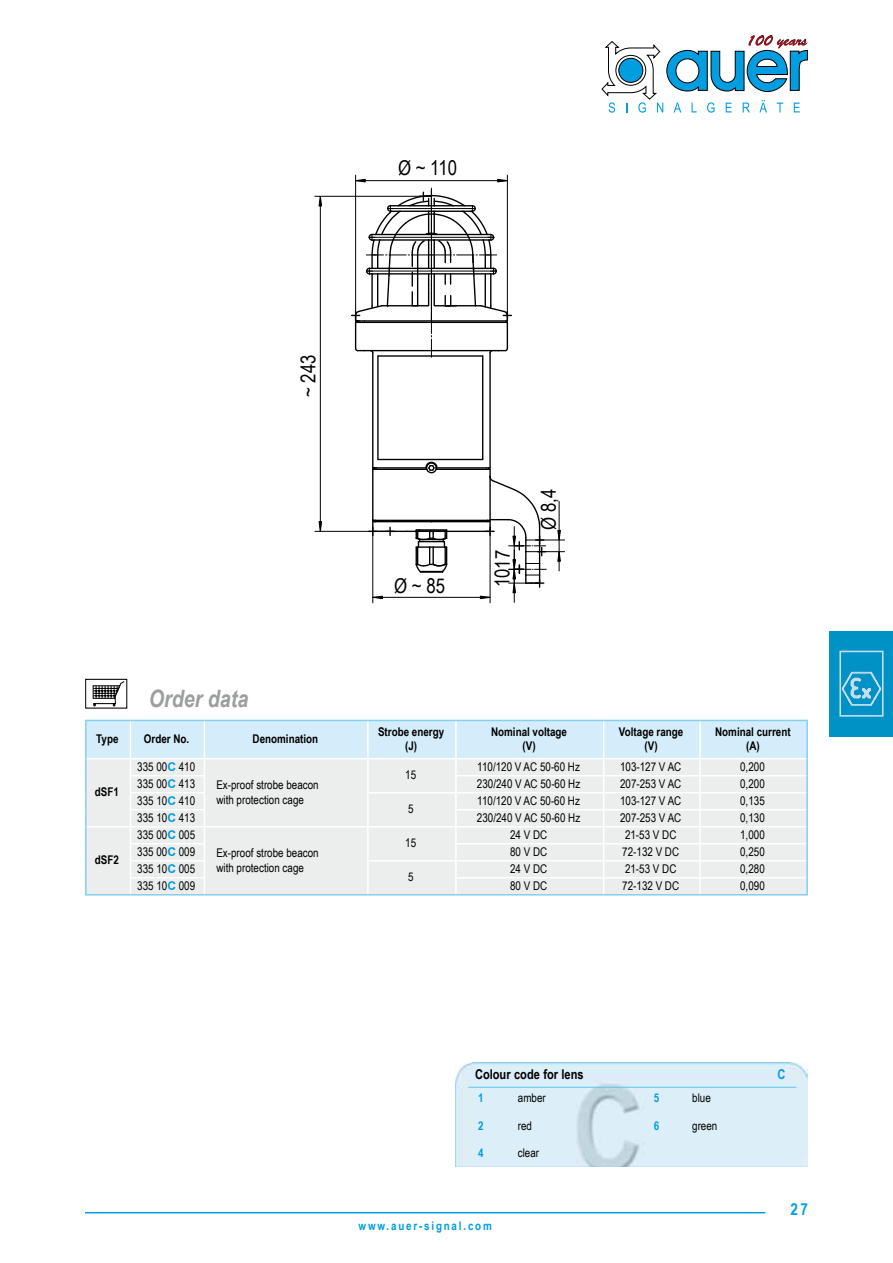
<style>
.page{position:relative;width:893px;height:1263px;background:#fff}
.page>*{position:absolute;margin:0;border:0;box-sizing:border-box;transform-origin:0 0}
.t1{font:italic 700 24px "Arial Narrow";color:#9c9e9f}
.t2{font:20.4px "Arial Narrow";color:#000}
.t3{font:700 16.5px "Arial Narrow";color:#009ee0}
.t4{font:700 13.5px "Arial Narrow";color:#000}
.t5{font:700 13.5px "Arial Narrow";color:#009ee0}
.t6{font:12px/14.4px "Arial Narrow";color:#000}
.t7{font:700 12px/14.4px "Arial Narrow";color:#000;text-align:center}
.t8{font:700 12px "Arial Narrow";letter-spacing:.15em;color:#009ee0}
.s1{font-family:"Arial";font-weight:700;color:#009ee0}
</style>
<div class="page">
<hr style="left:85px;top:1212px;width:680px;height:1px;background:#009ee0">
<svg style="left:601px;top:35px;width:207px;height:78px"></svg>
<div style="left:829px;top:631px;width:64px;height:106px;background:#0092c4"></div>
<svg style="left:842px;top:671px;width:38px;height:35px"></svg>
<div style="left:839px;top:651px;width:44px;height:66px;border:2px solid #c5deed"></div>
<hr style="left:377px;top:356px;width:2px;height:103px;background:#000">
<hr style="left:482px;top:356px;width:1px;height:103px;background:#000">
<hr style="left:372px;top:469px;width:1px;height:51px;background:#000">
<hr style="left:378px;top:459px;width:105px;height:1px;background:#000">
<hr style="left:376px;top:520px;width:111px;height:1px;background:#000">
<hr style="left:432px;top:521px;width:58px;height:1px;background:#000">
<hr style="left:432px;top:531px;width:58px;height:1px;background:#000">
<hr style="left:376px;top:467px;width:50px;height:2px;background:#000">
<hr style="left:374px;top:469px;width:53px;height:1px;background:#000">
<hr style="left:437px;top:467px;width:49px;height:2px;background:#000">
<hr style="left:436px;top:469px;width:53px;height:1px;background:#000">
<hr style="left:489px;top:353px;width:2px;height:115px;background:#000">
<hr style="left:372px;top:353px;width:1px;height:115px;background:#000">
<svg style="left:369px;top:520px;width:79px;height:54px"></svg>
<svg style="left:425px;top:461px;width:13px;height:13px"></svg>
<hr style="left:514px;top:550px;width:1px;height:52px;background:#000">
<hr style="left:373px;top:597px;width:117px;height:1px;background:#000">
<hr style="left:490px;top:531px;width:1px;height:72px;background:#000">
<hr style="left:372px;top:531px;width:1px;height:72px;background:#000">
<svg style="left:373px;top:596px;width:10px;height:3px"></svg>
<svg style="left:480px;top:467px;width:85px;height:132px"></svg>
<hr style="left:356px;top:180px;width:151px;height:1px;background:#000">
<hr style="left:507px;top:175px;width:1px;height:140px;background:#000">
<hr style="left:355px;top:175px;width:1px;height:140px;background:#000">
<svg style="left:355px;top:179px;width:10px;height:3px"></svg>
<svg style="left:498px;top:179px;width:9px;height:3px"></svg>
<hr style="left:320px;top:196px;width:1px;height:335px;background:#000">
<hr style="left:315px;top:196px;width:108px;height:1px;background:#000">
<hr style="left:315px;top:531px;width:75px;height:1px;background:#000">
<svg style="left:319px;top:521px;width:3px;height:10px"></svg>
<svg style="left:319px;top:196px;width:3px;height:10px"></svg>
<svg style="left:352px;top:188px;width:159px;height:169px"></svg>
<hr style="left:85px;top:894px;width:45px;height:1px;background:#84d0f0">
<hr style="left:204px;top:894px;width:164px;height:1px;background:#84d0f0">
<hr style="left:368px;top:894px;width:88px;height:1px;background:#84d0f0">
<hr style="left:130px;top:894px;width:74px;height:1px;background:#84d0f0">
<svg style="left:85px;top:720px;width:723px;height:174px;background:#e7edf0"></svg>
<hr style="left:456px;top:894px;width:148px;height:1px;background:#84d0f0">
<hr style="left:604px;top:894px;width:96px;height:1px;background:#84d0f0">
<hr style="left:700px;top:894px;width:108px;height:1px;background:#84d0f0">
<div style="left:85px;top:679px;width:42px;height:30px;border:1px solid #000"></div>
<svg style="left:92px;top:681px;width:33px;height:26px"></svg>
<img style="left:455px;top:1063px;width:353px;height:104px">
<hr style="left:468px;top:1087px;width:328px;height:1px;background:#5ec5ed">
<h2 class="t2" style="left:293px;top:397px;width:44px;rotate:-90deg">~ 243</h2>
<h1 class="t1" style="left:149px;top:681px;width:101px">Order data</h1>
<h2 class="t2" style="left:398px;top:153px;width:60px">Ø ~ 110</h2>
<h2 class="t2" style="left:394px;top:571px;width:52px">Ø ~ 85</h2>
<h2 class="t2" style="left:487px;top:587px;width:39px;rotate:-90deg">1017</h2>
<h2 class="t2" style="left:534px;top:530px;width:43px;rotate:-90deg">Ø 8,4</h2>
<p class="t7" style="left:96px;top:731px;width:24px">Type</p>
<p class="t7" style="left:144px;top:731px;width:47px">Order No.</p>
<p class="t7" style="left:253px;top:731px;width:67px">Denomination</p>
<p class="t7" style="left:378px;top:724px;width:68px">Strobe energy (J)</p>
<p class="t7" style="left:491px;top:724px;width:78px">Nominal voltage (V)</p>
<p class="t7" style="left:619px;top:724px;width:66px">Voltage range (V)</p>
<p class="t7" style="left:715px;top:724px;width:77px">Nominal current (A)</p>
<p class="t6" style="left:216px;top:777px;width:104px">Ex-proof strobe beacon with protection cage</p>
<p class="t6" style="left:137px;top:759px;width:59px">335 00<span class="s1">C</span> 410</p>
<p class="t6" style="left:477px;top:759px;width:104px">110/120 V AC 50-60 Hz</p>
<p class="t6" style="left:620px;top:759px;width:63px">103-127 V AC</p>
<p class="t6" style="left:740px;top:759px;width:26px">0,200</p>
<p class="t6" style="left:405px;top:767px;width:12px">15</p>
<p class="t6" style="left:137px;top:776px;width:59px">335 00<span class="s1">C</span> 413</p>
<p class="t6" style="left:477px;top:776px;width:105px">230/240 V AC 50-60 Hz</p>
<p class="t6" style="left:620px;top:776px;width:63px">207-253 V AC</p>
<p class="t6" style="left:740px;top:776px;width:26px">0,200</p>
<p class="t6" style="left:137px;top:793px;width:59px">335 10<span class="s1">C</span> 410</p>
<p class="t6" style="left:408px;top:801px;width:7px">5</p>
<p class="t7" style="left:95px;top:784px;width:26px">dSF1</p>
<p class="t6" style="left:477px;top:793px;width:104px">110/120 V AC 50-60 Hz</p>
<p class="t6" style="left:620px;top:793px;width:63px">103-127 V AC</p>
<p class="t6" style="left:740px;top:793px;width:26px">0,135</p>
<p class="t6" style="left:137px;top:810px;width:59px">335 10<span class="s1">C</span> 413</p>
<p class="t6" style="left:477px;top:810px;width:105px">230/240 V AC 50-60 Hz</p>
<p class="t6" style="left:620px;top:810px;width:63px">207-253 V AC</p>
<p class="t6" style="left:740px;top:810px;width:26px">0,130</p>
<p class="t7" style="left:95px;top:852px;width:26px">dSF2</p>
<p class="t6" style="left:137px;top:827px;width:59px">335 00<span class="s1">C</span> 005</p>
<p class="t6" style="left:510px;top:827px;width:39px">24 V DC</p>
<p class="t6" style="left:625px;top:827px;width:53px">21-53 V DC</p>
<p class="t6" style="left:740px;top:827px;width:26px">1,000</p>
<p class="t6" style="left:405px;top:835px;width:12px">15</p>
<p class="t6" style="left:137px;top:844px;width:59px">335 00<span class="s1">C</span> 009</p>
<p class="t6" style="left:510px;top:844px;width:39px">80 V DC</p>
<p class="t6" style="left:622px;top:844px;width:58px">72-132 V DC</p>
<p class="t6" style="left:740px;top:844px;width:26px">0,250</p>
<p class="t6" style="left:137px;top:861px;width:59px">335 10<span class="s1">C</span> 005</p>
<p class="t6" style="left:408px;top:869px;width:7px">5</p>
<p class="t6" style="left:216px;top:845px;width:104px">Ex-proof strobe beacon with protection cage</p>
<p class="t6" style="left:510px;top:861px;width:39px">24 V DC</p>
<p class="t6" style="left:625px;top:861px;width:53px">21-53 V DC</p>
<p class="t6" style="left:740px;top:861px;width:26px">0,280</p>
<p class="t6" style="left:137px;top:878px;width:59px">335 10<span class="s1">C</span> 009</p>
<p class="t6" style="left:510px;top:878px;width:39px">80 V DC</p>
<p class="t6" style="left:622px;top:878px;width:58px">72-132 V DC</p>
<p class="t6" style="left:740px;top:878px;width:26px">0,090</p>
<p class="t4" style="left:475px;top:1064px;width:110px">Colour code for lens</p>
<p class="t5" style="left:778px;top:1064px;width:9px">C</p>
<p class="t6" style="left:518px;top:1090px;width:29px">amber</p>
<p class="t6" style="left:692px;top:1090px;width:20px">blue</p>
<p class="t6" style="left:518px;top:1118px;width:16px">red</p>
<p class="t6" style="left:692px;top:1118px;width:27px">green</p>
<p class="t6" style="left:518px;top:1145px;width:23px">clear</p>
<p class="t8" style="left:478px;top:1089px;width:7px">1</p>
<p class="t8" style="left:654px;top:1089px;width:7px">5</p>
<p class="t8" style="left:478px;top:1116px;width:7px">2</p>
<p class="t8" style="left:654px;top:1116px;width:7px">6</p>
<p class="t8" style="left:478px;top:1144px;width:7px">4</p>
<p class="t8" style="left:359px;top:1217px;width:135px">www.auer-signal.com</p>
<h3 class="t3" style="left:790px;top:1197px;width:19px">27</h3>
</div>
